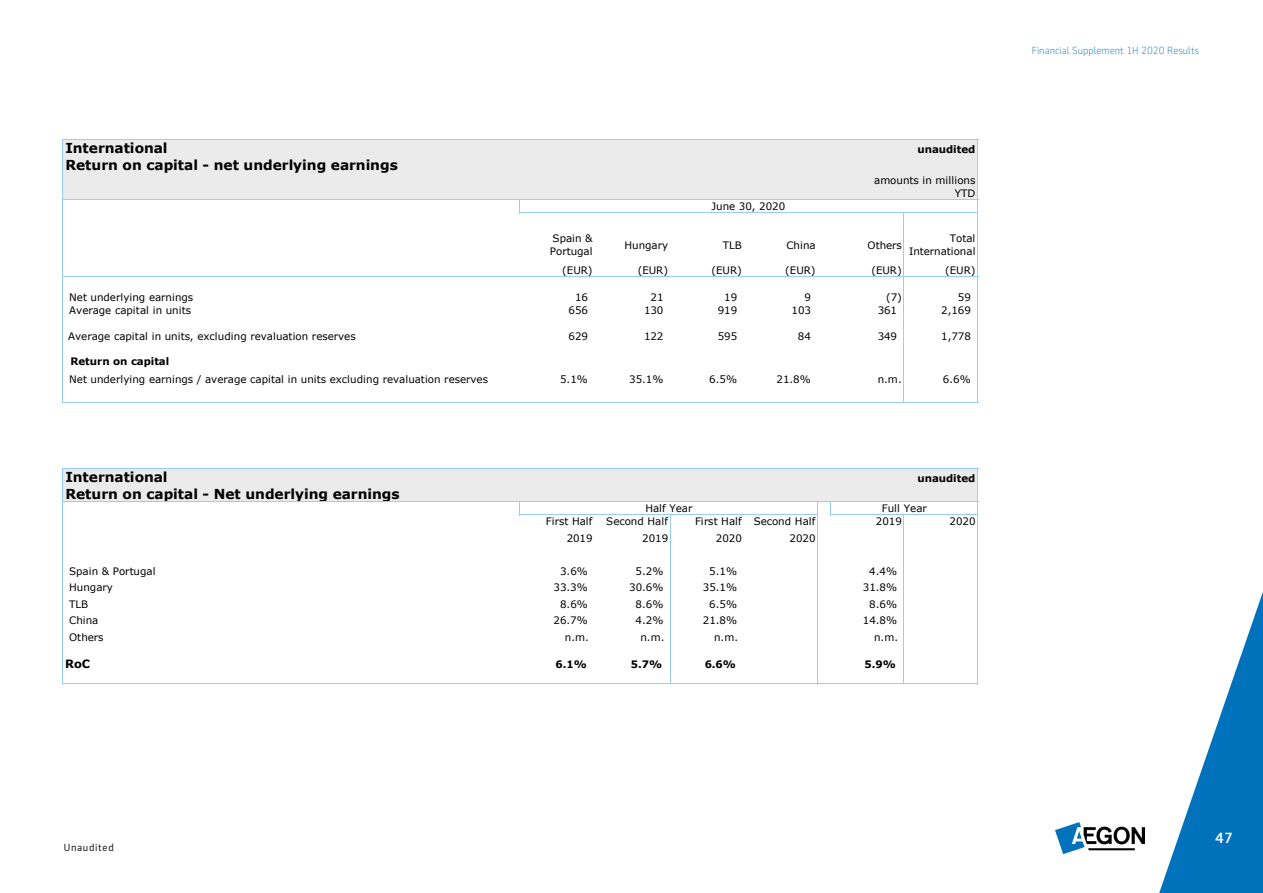
<style>
.page{position:relative;width:1263px;height:893px;background:#fff}
.page>*{position:absolute;margin:0;border:0;box-sizing:border-box;transform-origin:0 0}
.t1{font:500 15px "Sentico Sans DT";color:#fff}
.t2{font:700 13.8px "Verdana";color:#000}
.t3{font:700 11.4px "Verdana";color:#000}
.t4{font:300 10.5px "Sentico Sans DT";color:#2783c5}
.t5{font:10.5px "Sentico Sans DT";letter-spacing:.06em;color:#1d1d1d}
.t6{font:10.2px/13.2px "Verdana";color:#000;text-align:right}
.t7{font:700 10.2px "Verdana";color:#000}
.s1{font-weight:700}
</style>
<div class="page">
<svg style="left:1159px;top:592px;width:104px;height:301px"></svg>
<img style="left:1056px;top:822px;width:88px;height:32px">
<div style="left:62px;top:140px;width:916px;height:60px;background:#ebebeb"></div>
<div style="left:62px;top:469px;width:916px;height:33px;background:#ebebeb"></div>
<hr style="left:62px;top:139px;width:1px;height:247px;background:#9cf">
<hr style="left:903px;top:213px;width:1px;height:173px;background:#9cf">
<hr style="left:977px;top:140px;width:1px;height:246px;background:#9cf">
<svg style="left:62px;top:386px;width:1px;height:17px"></svg>
<svg style="left:977px;top:386px;width:1px;height:16px"></svg>
<svg style="left:519px;top:200px;width:1px;height:13px"></svg>
<hr style="left:520px;top:514px;width:298px;height:1px;background:#9cf">
<svg style="left:903px;top:386px;width:1px;height:16px"></svg>
<hr style="left:62px;top:468px;width:1px;height:176px;background:#9cf">
<hr style="left:63px;top:683px;width:456px;height:1px;background:#9cf">
<hr style="left:62px;top:644px;width:1px;height:40px;background:#9cf">
<hr style="left:977px;top:469px;width:1px;height:215px;background:#9cf">
<svg style="left:519px;top:502px;width:1px;height:13px"></svg>
<hr style="left:903px;top:515px;width:1px;height:169px;background:#9cf">
<hr style="left:817px;top:502px;width:1px;height:182px;background:#9cf">
<svg style="left:830px;top:502px;width:1px;height:13px"></svg>
<hr style="left:670px;top:515px;width:1px;height:169px;background:#9cf">
<hr style="left:63px;top:139px;width:915px;height:1px;background:#9cf">
<hr style="left:63px;top:199px;width:915px;height:1px;background:#9cf">
<hr style="left:520px;top:212px;width:458px;height:1px;background:#9cf">
<hr style="left:63px;top:276px;width:915px;height:1px;background:#9cf">
<hr style="left:63px;top:402px;width:915px;height:1px;background:#9cf">
<hr style="left:63px;top:468px;width:915px;height:1px;background:#9cf">
<hr style="left:63px;top:501px;width:915px;height:1px;background:#9cf">
<hr style="left:831px;top:514px;width:147px;height:1px;background:#9cf">
<hr style="left:519px;top:683px;width:459px;height:1px;background:#9cf">
<p class="t2" style="left:65px;top:138px;width:104px">International</p>
<p class="t7" style="left:917px;top:142px;width:59px">unaudited</p>
<p class="t2" style="left:65px;top:155px;width:334px">Return on capital - net underlying earnings</p>
<p class="t6" style="left:874px;top:173px;width:103px">amounts in millions<br>YTD</p>
<p class="t6" style="left:550px;top:232px;width:44px;text-align:left">Spain &amp;<br>Portugal</p>
<p class="t6" style="left:624px;top:238px;width:45px">Hungary</p>
<p class="t6" style="left:723px;top:238px;width:21px">TLB</p>
<p class="t6" style="left:786px;top:238px;width:31px">China</p>
<p class="t6" style="left:868px;top:238px;width:36px">Others</p>
<p class="t6" style="left:909px;top:232px;width:68px">Total<br>International</p>
<p class="t6" style="left:562px;top:264px;width:32px">(EUR)</p>
<p class="t6" style="left:638px;top:264px;width:32px">(EUR)</p>
<p class="t6" style="left:711px;top:264px;width:32px">(EUR)</p>
<p class="t6" style="left:785px;top:264px;width:32px">(EUR)</p>
<p class="t6" style="left:871px;top:264px;width:32px">(EUR)</p>
<p class="t6" style="left:945px;top:264px;width:32px">(EUR)</p>
<p class="t6" style="left:69px;top:290px;width:126px">Net underlying earnings</p>
<p class="t6" style="left:575px;top:290px;width:15px">16</p>
<p class="t6" style="left:650px;top:290px;width:15px">21</p>
<p class="t6" style="left:724px;top:290px;width:15px">19</p>
<p class="t6" style="left:804px;top:290px;width:8px">9</p>
<p class="t6" style="left:886px;top:290px;width:17px">(7)</p>
<p class="t6" style="left:958px;top:290px;width:15px">59</p>
<p class="t6" style="left:69px;top:303px;width:123px">Average capital in units</p>
<p class="t6" style="left:568px;top:303px;width:21px">656</p>
<p class="t6" style="left:644px;top:303px;width:21px">130</p>
<p class="t6" style="left:718px;top:303px;width:21px">919</p>
<p class="t6" style="left:791px;top:303px;width:21px">103</p>
<p class="t6" style="left:878px;top:303px;width:21px">361</p>
<p class="t6" style="left:941px;top:303px;width:31px">2,169</p>
<p class="t6" style="left:68px;top:330px;width:289px">Average capital in units, excluding revaluation reserves</p>
<p class="t6" style="left:568px;top:330px;width:21px">629</p>
<p class="t6" style="left:644px;top:330px;width:21px">122</p>
<p class="t6" style="left:718px;top:330px;width:21px">595</p>
<p class="t6" style="left:798px;top:330px;width:15px">84</p>
<p class="t6" style="left:878px;top:330px;width:21px">349</p>
<p class="t6" style="left:941px;top:330px;width:31px">1,778</p>
<p class="t6" style="left:69px;top:352px;width:420px;line-height:18.1px;text-align:left"><span class="s1">Return on capital<br></span>Net underlying earnings / average capital in units excluding revaluation reserves</p>
<p class="t6" style="left:712px;top:200px;width:75px">June 30, 2020</p>
<p class="t6" style="left:560px;top:373px;width:29px">5.1%</p>
<p class="t6" style="left:629px;top:373px;width:36px">35.1%</p>
<p class="t6" style="left:709px;top:373px;width:29px">6.5%</p>
<p class="t6" style="left:776px;top:373px;width:36px">21.8%</p>
<p class="t6" style="left:878px;top:373px;width:25px">n.m.</p>
<p class="t6" style="left:943px;top:373px;width:29px">6.6%</p>
<p class="t2" style="left:65px;top:467px;width:104px">International</p>
<p class="t7" style="left:917px;top:471px;width:59px">unaudited</p>
<p class="t2" style="left:65px;top:485px;width:336px">Return on capital - Net underlying earnings</p>
<p class="t6" style="left:546px;top:515px;width:48px">First Half</p>
<p class="t6" style="left:606px;top:515px;width:63px">Second Half</p>
<p class="t6" style="left:695px;top:515px;width:122px">First Half Second Half</p>
<p class="t6" style="left:876px;top:515px;width:27px">2019</p>
<p class="t6" style="left:949px;top:515px;width:27px">2020</p>
<p class="t6" style="left:567px;top:531px;width:27px">2019</p>
<p class="t6" style="left:642px;top:531px;width:27px">2019</p>
<p class="t6" style="left:716px;top:531px;width:27px">2020</p>
<p class="t6" style="left:790px;top:531px;width:27px">2020</p>
<p class="t6" style="left:69px;top:564px;width:88px">Spain &amp; Portugal</p>
<p class="t6" style="left:560px;top:564px;width:29px">3.6%</p>
<p class="t6" style="left:636px;top:564px;width:29px">5.2%</p>
<p class="t6" style="left:709px;top:564px;width:29px">5.1%</p>
<p class="t6" style="left:869px;top:564px;width:29px">4.4%</p>
<p class="t6" style="left:69px;top:581px;width:45px">Hungary</p>
<p class="t6" style="left:554px;top:581px;width:36px">33.3%</p>
<p class="t6" style="left:629px;top:581px;width:36px">30.6%</p>
<p class="t6" style="left:703px;top:581px;width:36px">35.1%</p>
<p class="t6" style="left:863px;top:581px;width:36px">31.8%</p>
<p class="t6" style="left:69px;top:597px;width:21px">TLB</p>
<p class="t6" style="left:560px;top:597px;width:29px">8.6%</p>
<p class="t6" style="left:636px;top:597px;width:29px">8.6%</p>
<p class="t6" style="left:709px;top:597px;width:29px">6.5%</p>
<p class="t6" style="left:869px;top:597px;width:29px">8.6%</p>
<p class="t6" style="left:69px;top:614px;width:31px">China</p>
<p class="t6" style="left:554px;top:614px;width:36px">26.7%</p>
<p class="t6" style="left:636px;top:614px;width:29px">4.2%</p>
<p class="t6" style="left:703px;top:614px;width:36px">21.8%</p>
<p class="t6" style="left:863px;top:614px;width:36px">14.8%</p>
<p class="t6" style="left:69px;top:631px;width:36px">Others</p>
<p class="t6" style="left:565px;top:631px;width:25px">n.m.</p>
<p class="t6" style="left:640px;top:631px;width:25px">n.m.</p>
<p class="t6" style="left:714px;top:631px;width:25px">n.m.</p>
<p class="t6" style="left:874px;top:631px;width:25px">n.m.</p>
<p class="t3" style="left:65px;top:655px;width:27px">RoC</p>
<p class="t7" style="left:555px;top:657px;width:33px">6.1%</p>
<p class="t7" style="left:631px;top:657px;width:33px">5.7%</p>
<p class="t7" style="left:705px;top:657px;width:33px">6.6%</p>
<p class="t7" style="left:865px;top:657px;width:33px">5.9%</p>
<p class="t6" style="left:645px;top:501px;width:49px">Half Year</p>
<p class="t6" style="left:882px;top:501px;width:47px">Full Year</p>
<p class="t4" style="left:1032px;top:45px;width:169px">Financial Supplement 1H 2020 Results</p>
<p class="t5" style="left:64px;top:842px;width:52px">Unaudited</p>
<h1 class="t1" style="left:1215px;top:829px;width:19px">47</h1>
</div>
